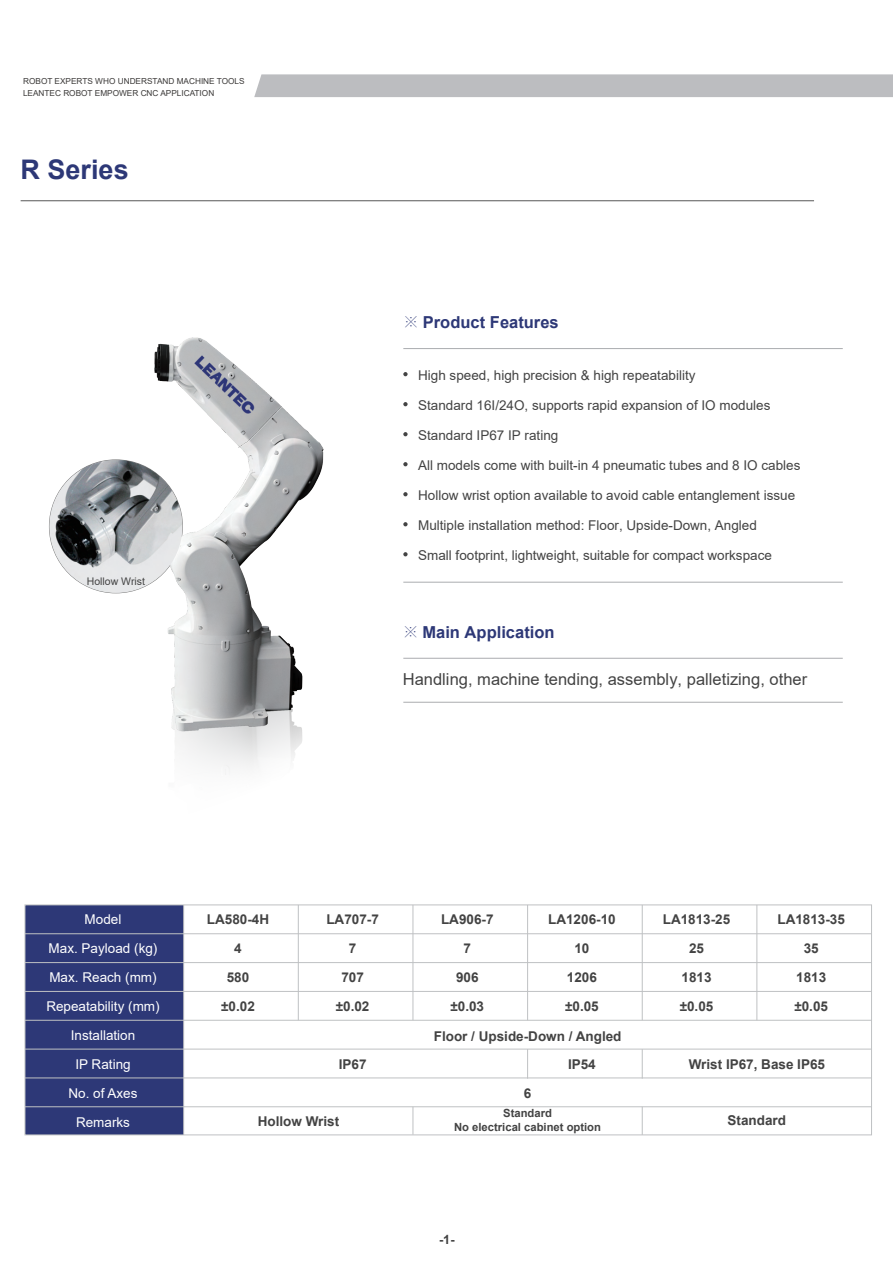
<style>
.page{position:relative;width:893px;height:1263px;background:#fff}
.page>*{position:absolute;margin:0;border:0;box-sizing:border-box;transform-origin:0 0}
.t1{font:700 27px "Arial";color:#2d3877}
.t2{font:16.5px "Arial";color:#434343}
.t3{font:700 16.5px "Arial";color:#2d3877}
.t4{font:13.5px "Arial";color:#434343}
.t5{font:700 13.5px/29px "Arial";color:#434343;text-align:center}
.t6{font:13.5px/29px "Arial";color:#fff;text-align:center}
.t7{font:700 12.75px "Arial";color:#434343}
.t8{font:700 11.25px/13.5px "Arial";color:#434343;text-align:center}
.t9{font:10.5px "Arial";color:#434343}
.t10{font:8.25px "Arial";color:#3d3b3a}
.s1{font-family:"Adobe Song Std";font-weight:300}
</style>
<div class="page">
<div style="left:25px;top:905px;width:159px;height:230px;background:#2d3877"></div>
<svg style="left:403px;top:372px;width:5px;height:4px"></svg>
<svg style="left:403px;top:402px;width:5px;height:4px"></svg>
<svg style="left:403px;top:432px;width:5px;height:4px"></svg>
<svg style="left:403px;top:462px;width:5px;height:4px"></svg>
<svg style="left:403px;top:492px;width:5px;height:4px"></svg>
<svg style="left:403px;top:522px;width:5px;height:4px"></svg>
<svg style="left:403px;top:552px;width:5px;height:4px"></svg>
<hr style="left:21px;top:200px;width:793px;height:1px;background:#575757">
<hr style="left:403px;top:348px;width:440px;height:1px;background:#aaacaf">
<hr style="left:403px;top:658px;width:440px;height:1px;background:#aaacaf">
<hr style="left:403px;top:582px;width:440px;height:1px;background:#aaacaf">
<hr style="left:403px;top:702px;width:440px;height:1px;background:#aaacaf">
<div style="left:254px;top:74px;width:639px;height:23px;background:#bcbdc0"></div>
<img style="left:154px;top:337px;width:169px;height:438px">
<img style="left:239px;top:407px;width:43px;height:40px">
<div style="left:25px;top:905px;width:847px;height:230px;border:1px solid #bfc1c3"></div>
<hr style="left:25px;top:1106px;width:846px;height:1px;background:#bfc1c3">
<hr style="left:25px;top:1078px;width:846px;height:1px;background:#bfc1c3">
<hr style="left:25px;top:1049px;width:846px;height:1px;background:#bfc1c3">
<hr style="left:25px;top:1020px;width:846px;height:1px;background:#bfc1c3">
<hr style="left:25px;top:991px;width:846px;height:1px;background:#bfc1c3">
<hr style="left:25px;top:962px;width:846px;height:1px;background:#bfc1c3">
<hr style="left:25px;top:933px;width:846px;height:1px;background:#bfc1c3">
<hr style="left:183px;top:905px;width:1px;height:230px;background:#bfc1c3">
<hr style="left:298px;top:905px;width:1px;height:115px;background:#bfc1c3">
<hr style="left:413px;top:905px;width:1px;height:115px;background:#bfc1c3">
<svg style="left:413px;top:1107px;width:1px;height:27px"></svg>
<hr style="left:527px;top:905px;width:1px;height:115px;background:#bfc1c3">
<svg style="left:642px;top:1107px;width:1px;height:28px"></svg>
<svg style="left:527px;top:1050px;width:1px;height:28px"></svg>
<hr style="left:642px;top:905px;width:1px;height:115px;background:#bfc1c3">
<svg style="left:642px;top:1050px;width:1px;height:28px"></svg>
<hr style="left:757px;top:905px;width:1px;height:115px;background:#bfc1c3">
<img style="left:49px;top:460px;width:133px;height:133px;border-radius:66px">
<p class="t10" style="left:23px;top:76px;width:223px">ROBOT EXPERTS WHO UNDERSTAND MACHINE TOOLS</p>
<p class="t10" style="left:23px;top:87px;width:193px">LEANTEC ROBOT EMPOWER CNC APPLICATION</p>
<h1 class="t1" style="left:21px;top:150px;width:110px">R Series</h1>
<p class="t9" style="left:87px;top:574px;width:60px">Hollow Wrist</p>
<p class="t3" style="left:403px;top:311px;width:157px"><span class="s1">※</span> Product Features</p>
<p class="t4" style="left:418px;top:365px;width:279px">High speed, high precision &amp; high repeatability</p>
<p class="t4" style="left:418px;top:395px;width:354px">Standard 16I/24O, supports rapid expansion of IO modules</p>
<p class="t4" style="left:418px;top:425px;width:142px">Standard IP67 IP rating</p>
<p class="t4" style="left:418px;top:455px;width:384px">All models come with built-in 4 pneumatic tubes and 8 IO cables</p>
<p class="t4" style="left:418px;top:485px;width:379px">Hollow wrist option available to avoid cable entanglement issue</p>
<p class="t4" style="left:418px;top:515px;width:340px">Multiple installation method: Floor, Upside-Down, Angled</p>
<p class="t4" style="left:418px;top:545px;width:355px">Small footprint, lightweight, suitable for compact workspace</p>
<p class="t3" style="left:402px;top:621px;width:154px"><span class="s1">※</span> Main Application</p>
<p class="t2" style="left:403px;top:668px;width:406px">Handling, machine tending, assembly, palletizing, other</p>
<p class="t6" style="left:46px;top:905px;width:115px">Model<br>Max. Payload (kg)<br>Max. Reach (mm)<br>Repeatability (mm)<br>Installation<br>IP Rating<br>No. of Axes<br>Remarks</p>
<p class="t5" style="left:207px;top:905px;width:64px">LA580-4H<br>4<br>580<br>±0.02</p>
<p class="t5" style="left:326px;top:905px;width:54px">LA707-7<br>7<br>707 ±0.02</p>
<p class="t5" style="left:441px;top:905px;width:54px">LA906-7<br>7<br>906 ±0.03</p>
<p class="t5" style="left:548px;top:905px;width:69px">LA1206-10<br>10<br>1206<br>±0.05</p>
<p class="t5" style="left:663px;top:905px;width:69px">LA1813-25<br>25<br>1813<br>±0.05</p>
<p class="t5" style="left:777px;top:905px;width:69px">LA1813-35<br>35<br>1813<br>±0.05</p>
<p class="t5" style="left:434px;top:1022px;width:189px">Floor / Upside-Down / Angled</p>
<p class="t5" style="left:339px;top:1050px;width:29px">IP67</p>
<p class="t5" style="left:568px;top:1050px;width:29px">IP54</p>
<p class="t5" style="left:689px;top:1050px;width:138px">Wrist IP67, Base IP65</p>
<p class="t5" style="left:524px;top:1079px;width:9px">6</p>
<p class="t5" style="left:258px;top:1106px;width:83px">Hollow Wrist</p>
<p class="t8" style="left:454px;top:1107px;width:148px">Standard<br>No electrical cabinet option</p>
<p class="t5" style="left:728px;top:1106px;width:60px">Standard</p>
<p class="t7" style="left:439px;top:1231px;width:17px">-1-</p>
</div>
